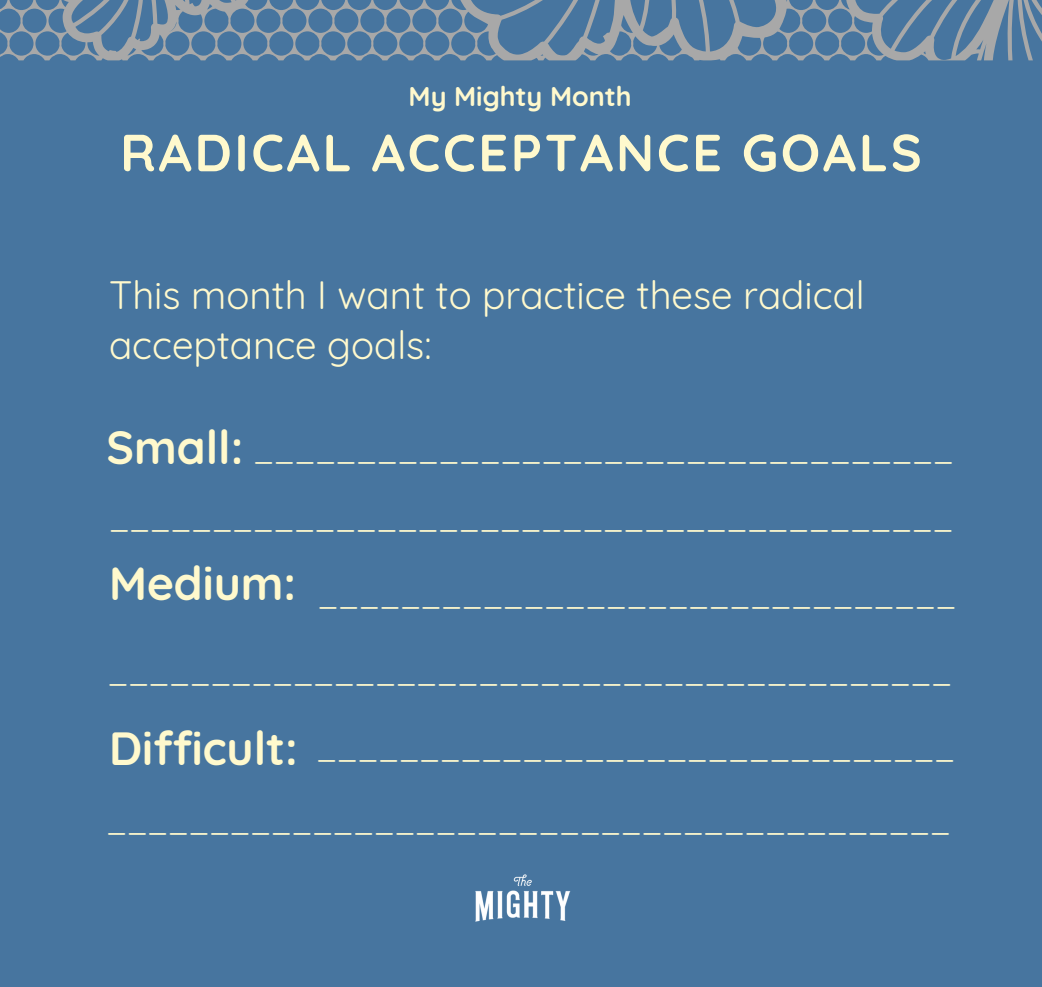
<style>
.page{position:relative;width:1042px;height:987px;background:#47759f}
.page>*{position:absolute;margin:0;border:0;box-sizing:border-box;transform-origin:0 0}
.t1{font:700 52.15px "Quicksand";letter-spacing:.05em;color:#fff9cd}
.t2{font:700 46.38px "Quicksand";color:#fff9cd}
.t3{font:38.68px/49.9px "Quicksand";color:#fff9cd}
.t4{font:30.97px "Quicksand";color:#fff9cd}
.t5{font:700 27.12px "Quicksand";color:#fff9cd}
</style>
<div class="page">
<img style="left:475px;top:874px;width:96px;height:48px">
<svg style="left:0;top:0;width:1042px;height:60px"></svg>
<p class="t5" style="left:409px;top:79px;width:225px">My Mighty Month</p>
<h1 class="t1" style="left:120px;top:119px;width:803px">RADICAL ACCEPTANCE GOALS</h1>
<p class="t3" style="left:109px;top:269px;width:757px">This month I want to practice these radical acceptance goals:</p>
<h2 class="t2" style="left:106px;top:418px;width:138px">Small:</h2>
<p class="t4" style="left:254px;top:427px;width:701px">__________________________________</p>
<p class="t4" style="left:109px;top:496px;width:846px">_________________________________________</p>
<h2 class="t2" style="left:109px;top:553px;width:189px">Medium:</h2>
<p class="t4" style="left:318px;top:573px;width:640px">_______________________________</p>
<p class="t4" style="left:108px;top:649px;width:846px">_________________________________________</p>
<h2 class="t2" style="left:109px;top:719px;width:190px">Difficult:</h2>
<p class="t4" style="left:317px;top:726px;width:640px">_______________________________</p>
<p class="t4" style="left:106px;top:799px;width:846px">_________________________________________</p>
</div>
